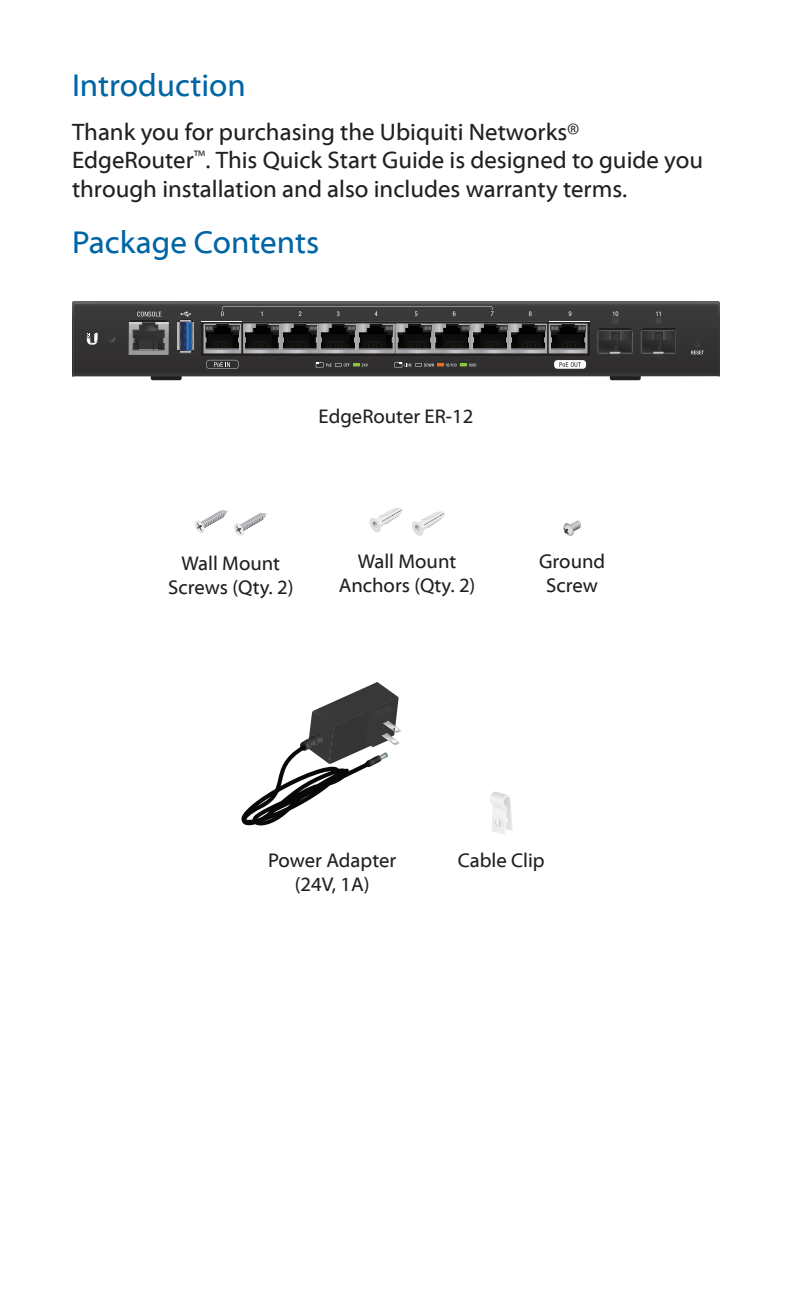
<style>
.page{position:relative;width:792px;height:1296px;background:#fff}
.page>*{position:absolute;margin:0;border:0;box-sizing:border-box;transform-origin:0 0}
.Heading_1{font:32px "Myriad Web Pro";color:#0065a4}
.Body{font:24px/28.8px "Myriad Web Pro";color:#231f20}
.Contents_Text{font:20px/24px "Myriad Web Pro";color:#231f20;text-align:center}
</style>
<div class="page">
<div style="left:151px;top:371px;width:31px;height:9px;background:#231f20;border-radius:2px"></div>
<div style="left:610px;top:371px;width:31px;height:9px;background:#231f20;border-radius:2px"></div>
<svg style="left:72px;top:301px;width:648px;height:75px;background:#393839"></svg>
<svg style="left:129px;top:322px;width:40px;height:33px"></svg>
<hr style="left:131px;top:320px;width:35px;height:2px;background:#231f20">
<svg style="left:597px;top:330px;width:36px;height:24px"></svg>
<hr style="left:600px;top:329px;width:31px;height:1px;background:#231f20">
<svg style="left:598px;top:331px;width:35px;height:25px"></svg>
<svg style="left:640px;top:330px;width:36px;height:24px"></svg>
<hr style="left:643px;top:329px;width:31px;height:1px;background:#231f20">
<svg style="left:641px;top:331px;width:35px;height:25px"></svg>
<div style="left:202px;top:322px;width:388px;height:34px;background:linear-gradient(to bottom,#231f20,#231f20)"></div>
<svg style="left:203px;top:322px;width:384px;height:33px;background:#414041"></svg>
<svg style="left:691px;top:342px;width:13px;height:12px"></svg>
<svg style="left:612px;top:311px;width:6px;height:12px"></svg>
<svg style="left:655px;top:311px;width:7px;height:12px"></svg>
<svg style="left:87px;top:333px;width:11px;height:12px"></svg>
<svg style="left:177px;top:311px;width:17px;height:42px"></svg>
<svg style="left:132px;top:312px;width:33px;height:38px"></svg>
<svg style="left:529px;top:311px;width:3px;height:5px"></svg>
<svg style="left:206px;top:360px;width:33px;height:9px"></svg>
<div style="left:554px;top:360px;width:32px;height:9px;background:#fff;border-radius:3px"></div>
<svg style="left:560px;top:362px;width:21px;height:5px"></svg>
<svg style="left:221px;top:306px;width:273px;height:10px;background:#464546"></svg>
<svg style="left:394px;top:362px;width:82px;height:5px"></svg>
<svg style="left:316px;top:362px;width:52px;height:5px"></svg>
<svg style="left:195px;top:510px;width:33px;height:23px"></svg>
<svg style="left:234px;top:513px;width:33px;height:23px"></svg>
<svg style="left:369px;top:508px;width:33px;height:25px"></svg>
<svg style="left:412px;top:511px;width:33px;height:25px"></svg>
<svg style="left:563px;top:521px;width:18px;height:15px"></svg>
<svg style="left:241px;top:682px;width:160px;height:144px"></svg>
<svg style="left:490px;top:792px;width:23px;height:42px"></svg>
<p class="Heading_1" style="left:72px;top:68px;width:175px">Introduction</p>
<p class="Body" style="left:72px;top:118px;width:633px">Thank you for purchasing the Ubiquiti Networks®<br>EdgeRouter<sup>™</sup>. This Quick Start Guide is designed to guide you through installation and also includes warranty terms.</p>
<p class="Heading_1" style="left:72px;top:225px;width:249px">Package Contents</p>
<p class="Contents_Text" style="left:319px;top:405px;width:156px">EdgeRouter ER-12</p>
<p class="Contents_Text" style="left:168px;top:551px;width:127px">Wall Mount<br>Screws (Qty. 2)</p>
<p class="Contents_Text" style="left:339px;top:550px;width:138px">Wall Mount<br>Anchors (Qty. 2)</p>
<p class="Contents_Text" style="left:539px;top:550px;width:68px">Ground<br>Screw</p>
<p class="Contents_Text" style="left:268px;top:849px;width:130px">Power Adapter (24V, 1A)</p>
<p class="Contents_Text" style="left:458px;top:849px;width:88px">Cable Clip</p>
</div>
